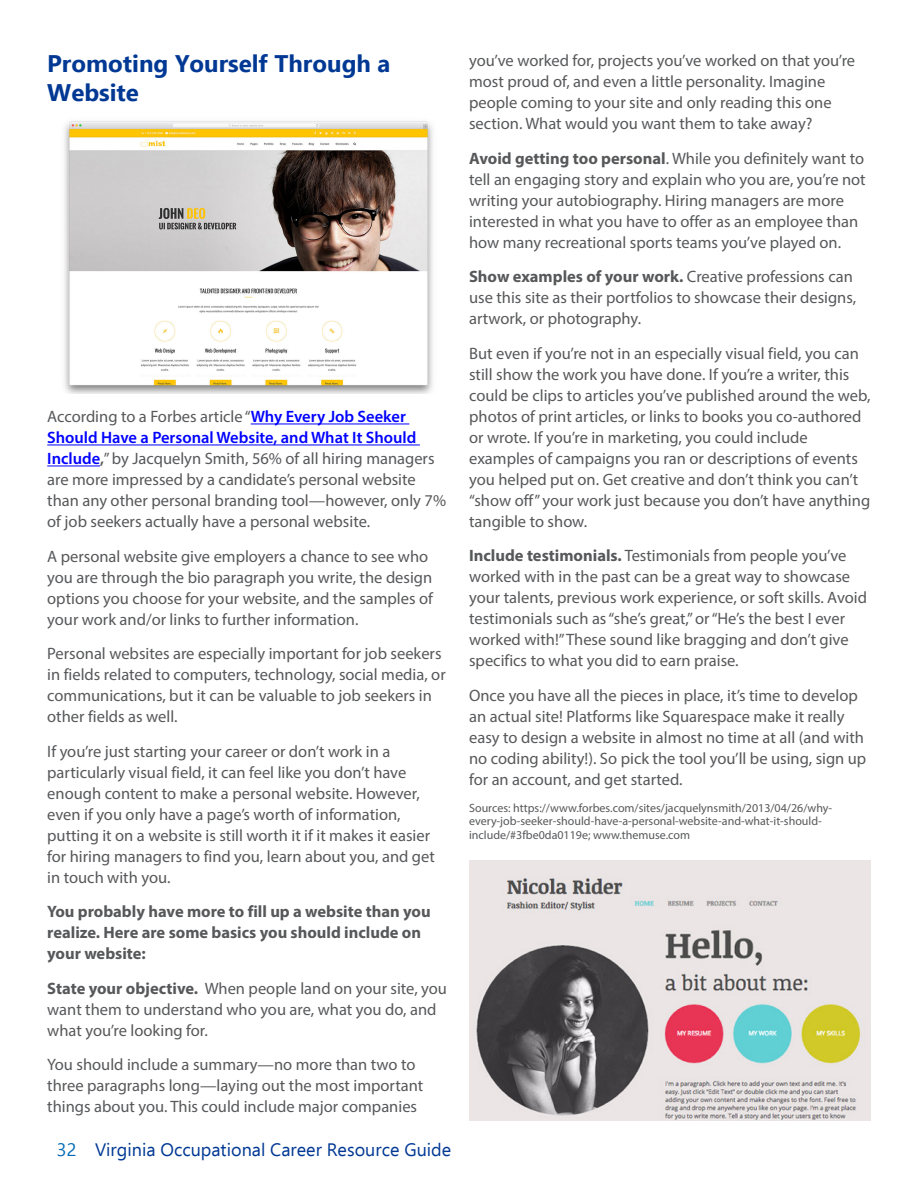
<style>
.page{position:relative;width:918px;height:1188px;background:#fff}
.page>*{position:absolute;margin:0;border:0;box-sizing:border-box;transform-origin:0 0}
.Header_2{font:700 24px/28.8px "Ebrima";color:#003894}
.t1{font:18px "Ebrima";color:#003894}
.Text{font:16.5px/21px "Myriad Pro";color:#57585a}
.Text-2{font:700 16.5px/21px "Myriad Pro";color:#57585a}
.Source{font:12px/13.5px "Myriad Pro";color:#57585a}
.s1{font-weight:600;color:#00f}
.s2{font-weight:600}
.s3{font-weight:700}
.s4{color:#0168b3}
</style>
<div class="page">
<hr style="left:251px;top:424px;width:158px;height:1px;background:#00f">
<hr style="left:47px;top:445px;width:373px;height:1px;background:#00f">
<hr style="left:47px;top:466px;width:53px;height:1px;background:#00f">
<img style="left:469px;top:861px;width:402px;height:259px">
<img style="left:64px;top:121px;width:369px;height:272px">
<p class="Header_2" style="left:47px;top:47px;width:345px">Promoting Yourself Through a<br>Website</p>
<p class="Text" style="left:47px;top:406px;width:400px">According to a Forbes article “<span class="s1">Why Every Job Seeker Should Have a Personal Website, and What It Should Include</span><span class="s2">,</span>” by Jacquelyn Smith, 56% of all hiring managers are more impressed by a candidate’s personal website than any other personal branding tool—however, only 7% of job seekers actually have a personal website.</p>
<p class="Text" style="left:47px;top:546px;width:387px">A personal website give employers a chance to see who you are through the bio paragraph you write, the design options you choose for your website, and the samples of your work and/or links to further information.</p>
<p class="Text" style="left:47px;top:643px;width:400px">Personal websites are especially important for job seekers in fields related to computers, technology, social media, or communications, but it can be valuable to job seekers in other fields as well.</p>
<p class="Text" style="left:47px;top:741px;width:389px">If you’re just starting your career or don’t work in a particularly visual field, it can feel like you don’t have enough content to make a personal website. However, even if you only have a page’s worth of information, putting it on a website is still worth it if it makes it easier for hiring managers to find you, learn about you, and get in touch with you.</p>
<p class="Text-2" style="left:47px;top:901px;width:385px">You probably have more to fill up a website than you realize. Here are some basics you should include on your website:</p>
<p class="Text" style="left:47px;top:978px;width:401px"><span class="s3">State your objective.</span> When people land on your site, you want them to understand who you are, what you do, and what you’re looking for.</p>
<p class="Text" style="left:47px;top:1054px;width:378px">You should include a summary—no more than two to three paragraphs long—laying out the most important things about you. This could include major companies</p>
<p class="t1" style="left:57px;top:1136px;width:396px"><span class="s4">32</span> Virginia Occupational Career Resource Guide</p>
<p class="Text" style="left:469px;top:50px;width:388px">you’ve worked for, projects you’ve worked on that you’re most proud of, and even a little personality. Imagine people coming to your site and only reading this one section. What would you want them to take away?</p>
<p class="Text" style="left:469px;top:148px;width:398px"><span class="s3">Avoid getting too personal</span>. While you definitely want to tell an engaging story and explain who you are, you’re not writing your autobiography. Hiring managers are more interested in what you have to offer as an employee than how many recreational sports teams you’ve played on.</p>
<p class="Text" style="left:469px;top:266px;width:389px"><span class="s3">Show examples of your work.</span> Creative professions can use this site as their portfolios to showcase their designs, artwork, or photography.</p>
<p class="Text" style="left:469px;top:343px;width:403px">But even if you’re not in an especially visual field, you can still show the work you have done. If you’re a writer, this could be clips to articles you’ve published around the web, photos of print articles, or links to books you co-authored or wrote. If you’re in marketing, you could include examples of campaigns you ran or descriptions of events you helped put on. Get creative and don’t think you can’t “show off” your work just because you don’t have anything tangible to show.</p>
<p class="Text" style="left:469px;top:545px;width:399px"><span class="s3">Include testimonials.</span> Testimonials from people you’ve worked with in the past can be a great way to showcase your talents, previous work experience, or soft skills. Avoid testimonials such as “she’s great,” or “He’s the best I ever worked with!” These sound like bragging and don’t give specifics to what you did to earn praise.</p>
<p class="Text" style="left:469px;top:685px;width:399px">Once you have all the pieces in place, it’s time to develop an actual site! Platforms like Squarespace make it really easy to design a website in almost no time at all (and with no coding ability!). So pick the tool you’ll be using, sign up for an account, and get started.</p>
<p class="Source" style="left:469px;top:801px;width:365px">Sources: https://www.forbes.com/sites/jacquelynsmith/2013/04/26/why&shy;every-job-seeker-should-have-a-personal-website-and-what-it-should&shy;include/#3fbe0da0119e; www.themuse.com</p>
</div>
